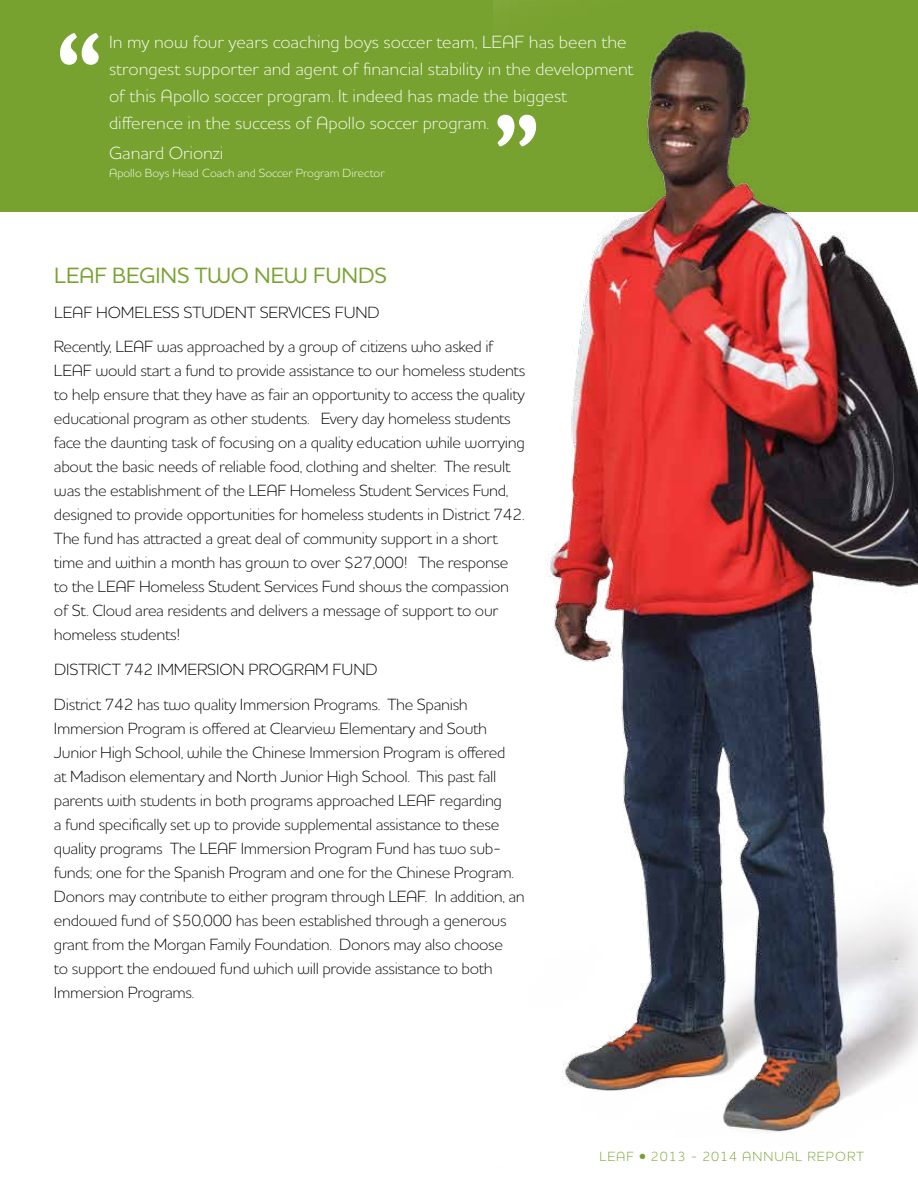
<style>
.page{position:relative;width:918px;height:1188px;background:#fff}
.page>*{position:absolute;margin:0;border:0;box-sizing:border-box;transform-origin:0 0}
.t1{font:500 22.5px "Houschka Alt Pro";letter-spacing:-.005em;color:#78a22f}
.t2{font:300 18px/27px "Houschka Alt Pro";color:#fff}
.t3{font:300 16.5px/24px "Houschka Alt Pro";letter-spacing:-.02em;color:#000}
.t4{font:300 13.5px "Houschka Alt Pro";letter-spacing:.06em;color:#78a22f}
.t5{font:300 12px "Houschka Alt Pro";color:#fff}
</style>
<div class="page">
<div style="left:0;top:0;width:918px;height:212px;background:#78a22f"></div>
<svg style="left:60px;top:33px;width:39px;height:32px"></svg>
<img style="left:493px;top:0;width:425px;height:1133px">
<svg style="left:497px;top:115px;width:39px;height:32px"></svg>
<p class="t2" style="left:109px;top:28px;width:526px">In my now four years coaching boys soccer team, LEAF has been the strongest supporter and agent of financial stability in the development of this Apollo soccer program. It indeed has made the biggest difference in the success of Apollo soccer program.</p>
<p class="t2" style="left:109px;top:139px;width:116px">Ganard Orionzi</p>
<p class="t5" style="left:109px;top:165px;width:277px">Apollo Boys Head Coach and Soccer Program Director</p>
<h1 class="t1" style="left:54px;top:261px;width:334px">LEAF BEGINS TWO NEW FUNDS</h1>
<p class="t3" style="left:54px;top:300px;width:65px">LEAF Homeless</p>
<p class="t3" style="left:184px;top:300px;width:21px">Student</p>
<p class="t3" style="left:260px;top:300px;width:19px">Services</p>
<p class="t3" style="left:54px;top:294px;width:441px;line-height:34.8px;text-indent:281px">Fund<br>Recently, LEAF was approached by a group of citizens who asked if</p>
<p class="t3" style="left:54px;top:358px;width:473px">LEAF would start a fund to provide assistance to our homeless students to help ensure that they have as fair an opportunity to access the quality educational program as other students. Every day homeless students face the daunting task of focusing on a quality education while worrying about the basic needs of reliable food, clothing and shelter. The result was the establishment of the LEAF Homeless Student Services Fund, designed to provide opportunities for homeless students in District 742.<br>The fund has attracted a great deal of community support in a short time and within a month has grown to over $27,000! The response to the LEAF Homeless Student Services Fund shows the compassion of St. Cloud area residents and delivers a message of support to our homeless students!</p>
<p class="t3" style="left:54px;top:657px;width:21px">District</p>
<p class="t3" style="left:124px;top:657px;width:48px">742 Immersion</p>
<p class="t3" style="left:249px;top:657px;width:23px">Program</p>
<p class="t3" style="left:54px;top:652px;width:415px;line-height:34.8px;text-indent:279px">Fund<br>District 742 has two quality Immersion Programs. The Spanish</p>
<p class="t3" style="left:54px;top:716px;width:472px">Immersion Program is offered at Clearview Elementary and South Junior High School, while the Chinese Immersion Program is offered<br>at Madison elementary and North Junior High School. This past fall parents with students in both programs approached LEAF regarding<br>a fund specifically set up to provide supplemental assistance to these quality programs The LEAF Immersion Program Fund has two sub&shy;funds; one for the Spanish Program and one for the Chinese Program.<br>Donors may contribute to either program through LEAF. In addition, an endowed fund of $50,000 has been established through a generous grant from the Morgan Family Foundation. Donors may also choose<br>to support the endowed fund which will provide assistance to both Immersion Programs.</p>
<p class="t4" style="left:599px;top:1148px;width:164px">LEAF • 2013 - 2014 Annual</p>
<p class="t4" style="left:808px;top:1148px;width:20px">Report</p>
</div>
